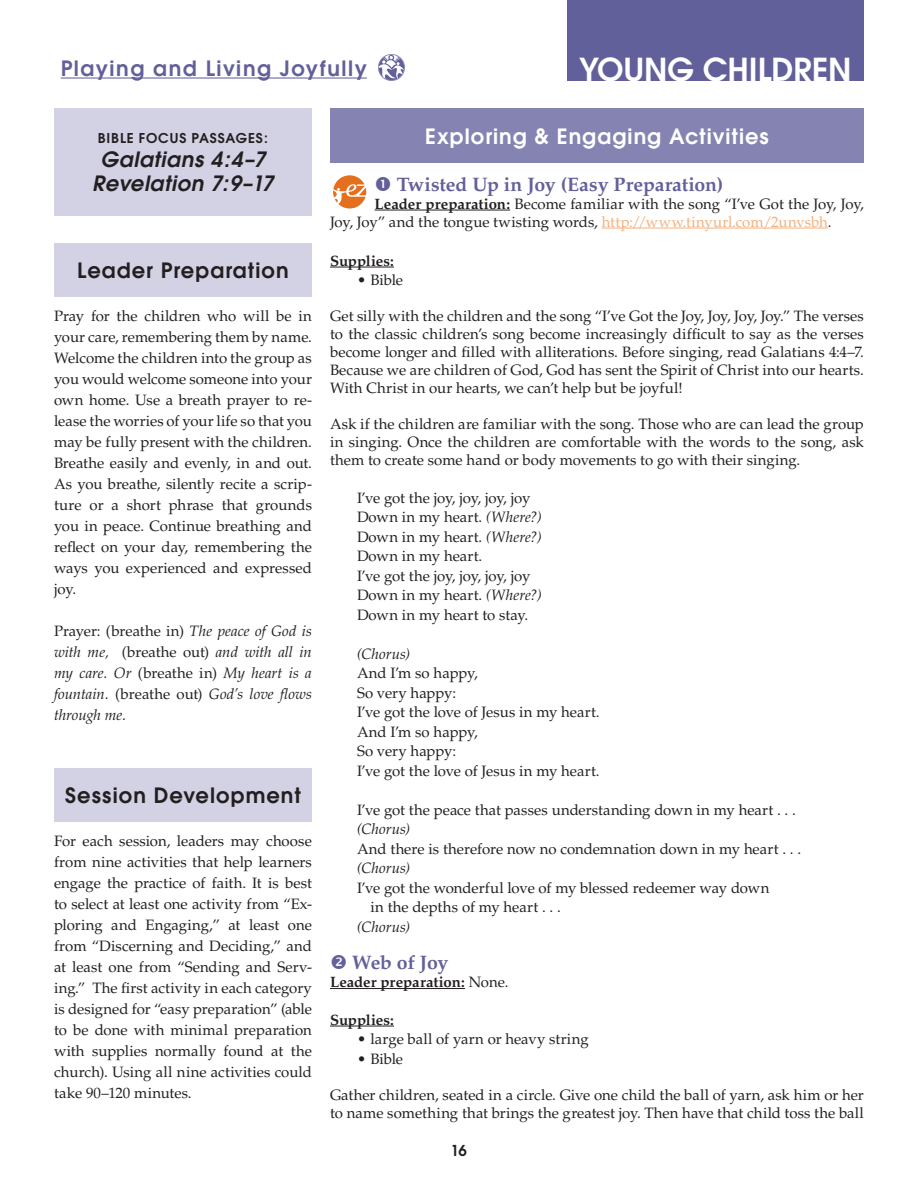
<style>
.page{position:relative;width:918px;height:1188px;background:#fff}
.page>*{position:absolute;margin:0;border:0;box-sizing:border-box;transform-origin:0 0}
.t1{font:600 31.5px "Avant Garde";color:#fff}
.t2{font:600 21px "Avant Garde";letter-spacing:.05em;color:#231f20}
.t3{font:italic 600 21px/24px "Avant Garde";letter-spacing:.03em;color:#231f20;text-align:center}
.t4{font:600 21px "Avant Garde";letter-spacing:.05em;color:#fff}
.t5{font:600 21px "Avant Garde";letter-spacing:.075em;color:#62609a}
.t6{font:700 19.5px "Palatino LT Std";letter-spacing:-.005em;color:#62609a}
.t7{font:15px/21px "Palatino LT Std";color:#231f20;text-align:justify}
.t8{font:italic 15px/21px "Palatino LT Std";color:#231f20;text-align:justify}
.t9{font:700 15px "Palatino LT Std";color:#231f20}
.t10{font:600 15px "Avant Garde";color:#231f20}
.t11{font:600 13.5px "Avant Garde";letter-spacing:.07em;color:#231f20}
.s1{font-style:normal}
.s2{font-weight:700}
.s3{color:#f2b17f}
.s4{font-style:italic}
.s5{font-weight:400}
</style>
<div class="page">
<hr style="left:61px;top:78px;width:306px;height:1px;background:#62609a">
<svg style="left:378px;top:54px;width:27px;height:27px"></svg>
<div style="left:330px;top:108px;width:534px;height:55px;background:#8583b1"></div>
<div style="left:567px;top:0;width:297px;height:81px;background:#62609a"></div>
<div style="left:54px;top:108px;width:258px;height:108px;background:#d3d2e5"></div>
<div style="left:54px;top:243px;width:258px;height:54px;background:#d3d2e5"></div>
<hr style="left:375px;top:210px;width:135px;height:1px;background:#231f20">
<hr style="left:602px;top:228px;width:226px;height:1px;background:#f2b17f">
<hr style="left:330px;top:267px;width:64px;height:1px;background:#231f20">
<hr style="left:330px;top:988px;width:135px;height:1px;background:#231f20">
<hr style="left:330px;top:1026px;width:64px;height:1px;background:#231f20">
<div style="left:333px;top:175px;width:33px;height:34px;background:#e4701e;border-radius:50%"></div>
<svg style="left:333px;top:184px;width:34px;height:22px"></svg>
<div style="left:54px;top:768px;width:258px;height:54px;background:#d3d2e5"></div>
<p class="t5" style="left:61px;top:54px;width:308px">Playing and Living Joyfully</p>
<p class="t1" style="left:579px;top:49px;width:274px">Young Children</p>
<p class="t11" style="left:98px;top:130px;width:22px">Bible</p>
<p class="t11" style="left:139px;top:130px;width:131px">Focus Passages:</p>
<p class="t3" style="left:92px;top:147px;width:183px">Galatians 4:4–7<br>Revelation 7:9–17</p>
<p class="t2" style="left:77px;top:257px;width:213px">Leader Preparation</p>
<p class="t7" style="left:54px;top:306px;width:260px">Pray for the children who will be in your care, remembering them by name.<br>Welcome the children into the group as you would welcome someone into your own home. Use a breath prayer to re&shy;lease the worries of your life so that you may be fully present with the children.<br>Breathe easily and evenly, in and out.<br>As you breathe, silently recite a scrip&shy;ture or a short phrase that grounds you in peace. Continue breathing and reflect on your day, remembering the ways you experienced and expressed joy.</p>
<p class="t8" style="left:54px;top:621px;width:259px"><span class="s1">Prayer: (breathe in)</span> The peace of God is with me, <span class="s1">(breathe out)</span> and with all in my care. Or <span class="s1">(breathe in)</span> My heart is a fountain. <span class="s1">(breathe out)</span> God’s love flows through me.</p>
<p class="t2" style="left:65px;top:782px;width:237px">Session Development</p>
<p class="t7" style="left:54px;top:831px;width:260px">For each session, leaders may choose from nine activities that help learners engage the practice of faith. It is best to select at least one activity from “Ex&shy;ploring and Engaging,” at least one from “Discerning and Deciding,” and at least one from “Sending and Serv&shy;ing.” The first activity in each category is designed for “easy preparation” (able to be done with minimal preparation with supplies normally found at the church). Using all nine activities could take 90–120 minutes.</p>
<p class="t4" style="left:425px;top:122px;width:345px">Exploring &amp; Engaging Activities</p>
<p class="t6" style="left:397px;top:173px;width:328px">Twisted Up in Joy (Easy Preparation)</p>
<p class="t7" style="left:330px;top:195px;width:535px;line-height:18px;text-indent:45px"><span class="s2">Leader preparation:</span> Become familiar with the song “I’ve Got the Joy, Joy,<br>Joy, Joy” and the tongue twisting words, <span class="s3">http://www.tinyurl.com/2unvsbh</span>.</p>
<p class="t9" style="left:330px;top:252px;width:65px">Supplies:</p>
<p class="t7" style="left:357px;top:270px;width:48px">• Bible</p>
<p class="t7" style="left:330px;top:307px;width:536px;line-height:18px">Get silly with the children and the song “I’ve Got the Joy, Joy, Joy, Joy.” The verses to the classic children’s song become increasingly difficult to say as the verses become longer and filled with alliterations. Before singing, read Galatians 4:4–7.<br>Because we are children of God, God has sent the Spirit of Christ into our hearts.<br>With Christ in our hearts, we can’t help but be joyful!</p>
<p class="t7" style="left:330px;top:415px;width:535px;line-height:18px">Ask if the children are familiar with the song. Those who are can lead the group in singing. Once the children are comfortable with the words to the song, ask them to create some hand or body movements to go with their singing.</p>
<p class="t7" style="left:357px;top:488px;width:186px;line-height:19.5px;text-align:left">I’ve got the joy, joy, joy, joy<br>Down in my heart. <span class="s4">(Where?)<br></span>Down in my heart. <span class="s4">(Where?)<br></span>Down in my heart.<br>I’ve got the joy, joy, joy, joy<br>Down in my heart. <span class="s4">(Where?)<br></span>Down in my heart to stay.</p>
<p class="t7" style="left:357px;top:644px;width:244px;line-height:19.5px;text-align:left"><span class="s4">(Chorus)<br></span>And I’m so happy,<br>So very happy:<br>I’ve got the love of Jesus in my heart.<br>And I’m so happy,<br>So very happy:<br>I’ve got the love of Jesus in my heart.</p>
<p class="t7" style="left:357px;top:799px;width:440px">I’ve got the peace that passes understanding down in my heart . . .</p>
<p class="t8" style="left:357px;top:819px;width:55px">(Chorus)</p>
<p class="t7" style="left:357px;top:838px;width:446px">And there is therefore now no condemnation down in my heart . . .</p>
<p class="t8" style="left:357px;top:858px;width:55px">(Chorus)</p>
<p class="t7" style="left:357px;top:877px;width:414px">I’ve got the wonderful love of my blessed redeemer way down</p>
<p class="t7" style="left:370px;top:897px;width:192px">in the depths of my heart . . .</p>
<p class="t8" style="left:357px;top:916px;width:55px">(Chorus)</p>
<p class="t6" style="left:352px;top:951px;width:98px">Web of Joy</p>
<p class="t9" style="left:330px;top:973px;width:180px">Leader preparation: <span class="s5">None.</span></p>
<p class="t9" style="left:330px;top:1011px;width:65px">Supplies:</p>
<p class="t7" style="left:357px;top:1029px;width:233px">• large ball of yarn or heavy string</p>
<p class="t7" style="left:357px;top:1048px;width:48px">• Bible</p>
<p class="t7" style="left:330px;top:1086px;width:535px;line-height:18px">Gather children, seated in a circle. Give one child the ball of yarn, ask him or her to name something that brings the greatest joy. Then have that child toss the ball</p>
<p class="t10" style="left:451px;top:1141px;width:18px">16</p>
</div>
